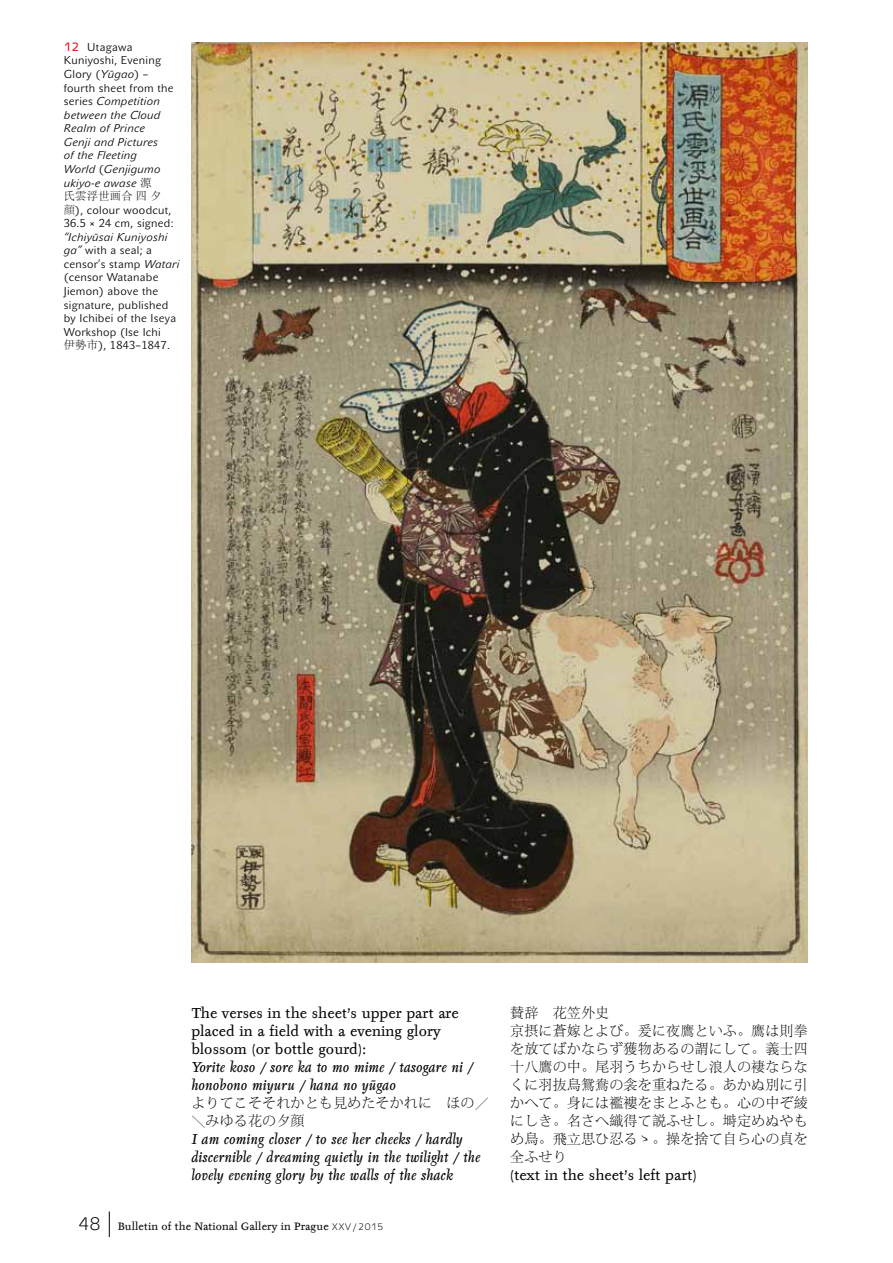
<style>
.page{position:relative;width:893px;height:1263px;background:#fff}
.page>*{position:absolute;margin:0;border:0;box-sizing:border-box;transform-origin:0 0}
.t1{font:italic 14.1px/18px "Tyfa Text CE";letter-spacing:.005em;color:#000}
.t2{font:300 14.1px/18px "Adobe Song Std";letter-spacing:.005em;color:#000}
.t3{font:11.25px/13.5px "John Sans Lite Pro";letter-spacing:.025em;color:#000}
.t4{font:10.5px "Tyfa Text CE";letter-spacing:.015em;color:#000}
.s1{font-family:"Metron Text Pro";font-size:12px;color:#e30613}
.s2{font-style:italic}
.s3{font-family:"Adobe Song Std";font-weight:300}
.s4{font-style:normal}
.s5{font-family:"Adobe Song Std";font-weight:300;font-style:normal}
.s6{font-family:"Metron Light Pro";font-size:18px}
.s7{font-family:"Metron Light Pro";font-size:9.45px}
.s8{font-family:"Tyfa Text CE";font-weight:400}
</style>
<div class="page">
<svg style="left:109px;top:1211px;width:1px;height:26px"></svg>
<img style="left:191px;top:43px;width:617px;height:919px">
<p class="t3" style="left:64px;top:40px;width:117px"><span class="s1">12</span> Utagawa<br>Kuniyoshi, Evening<br>Glory (<span class="s2">Yūgao</span>) – fourth sheet from the series <span class="s2">Competition between the Cloud<br>Realm of Prince<br>Genji and Pictures<br>of the Fleeting<br>World</span> (<span class="s2">Genjigumo ukiyo-e awase</span> <span class="s3">源<br>氏雲浮世画合 四 夕顔</span>), colour woodcut,<br>36.5 × 24 cm, signed: <span class="s2">“Ichiyūsai Kuniyoshi ga”</span> with a seal; a censor’s stamp <span class="s2">Watari </span>(censor Watanabe<br>Jiemon) above the signature, published by Ichibei of the Iseya<br>Workshop (Ise Ichi<br><span class="s3">伊勢市</span>), 1843–1847.</p>
<p class="t1" style="left:191px;top:1004px;width:299px"><span class="s4">The verses in the sheet’s upper part are placed in a field with a evening glory blossom (or bottle gourd):<br></span>Yorite koso / sore ka to mo mime / tasogare ni / honobono miyuru / hana no yūgao<br><span class="s5">よりてこそそれかとも見めたそかれに　ほの／＼みゆる花の夕顔<br></span>I am coming closer / to see her cheeks / hardly discernible / dreaming quietly in the twilight / the lovely evening glory by the walls of the shack</p>
<p class="t4" style="left:78px;top:1220px;width:307px"><span class="s6">48</span> Bulletin of the National Gallery in Prague <span class="s7">XXV / 2015</span></p>
<p class="t2" style="left:510px;top:1004px;width:299px">賛辞　花笠外史<br>京摂に蒼嫁とよび。爰に夜鷹といふ。鷹は則拳を放てばかならず獲物あるの謂にして。義士四十八鷹の中。尾羽うちからせし浪人の褄ならなくに羽抜鳥鴛鴦の衾を重ねたる。あかぬ別に引かへて。身には襤褸をまとふとも。心の中ぞ綾にしき。名さへ織得て説ふせし。塒定めぬやもめ鳥。飛立思ひ忍るゝ。操を捨て自ら心の貞を全ふせり<br><span class="s8">(text in the sheet’s left part)</span></p>
</div>
